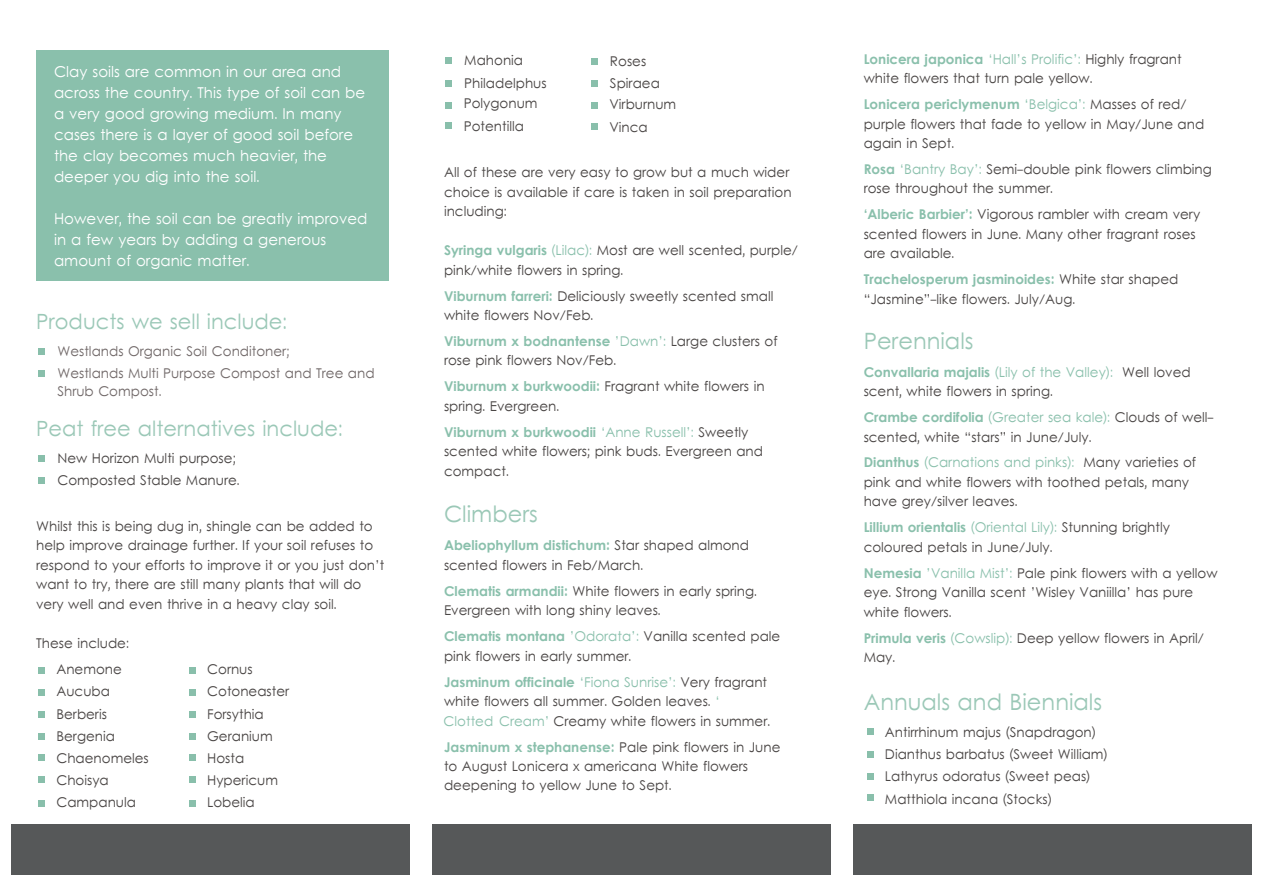
<style>
.page{position:relative;width:1263px;height:893px;background:#fff}
.page>*{position:absolute;margin:0;border:0;box-sizing:border-box;transform-origin:0 0}
.t1{font:22.5px "Levenim";color:#9bc8b7}
.t2{font:21px "Levenim";color:#9bc8b7}
.t3{font:15px/21px "Levenim";color:#fff}
.t4{font:13.5px/19.5px "Levenim";color:#4a4645}
.t5{font:13.5px/22.2px "Levenim";color:#716969}
.s1{font-weight:700;color:#8ac0ac}
.s2{color:#8ac0ac}
</style>
<div class="page">
<div style="left:36px;top:50px;width:353px;height:231px;background:#8ac0ac"></div>
<svg style="left:39px;top:667px;width:6px;height:6px"></svg>
<div style="left:39px;top:689px;width:6px;height:7px;background:#89bfab"></div>
<svg style="left:39px;top:712px;width:6px;height:6px"></svg>
<svg style="left:39px;top:733px;width:6px;height:6px"></svg>
<svg style="left:39px;top:754px;width:6px;height:6px"></svg>
<svg style="left:39px;top:776px;width:6px;height:6px"></svg>
<svg style="left:39px;top:800px;width:6px;height:6px"></svg>
<svg style="left:38px;top:348px;width:6px;height:6px"></svg>
<svg style="left:38px;top:371px;width:6px;height:6px"></svg>
<svg style="left:39px;top:455px;width:6px;height:6px"></svg>
<svg style="left:39px;top:477px;width:6px;height:6px"></svg>
<svg style="left:445px;top:58px;width:6px;height:6px"></svg>
<svg style="left:445px;top:80px;width:6px;height:6px"></svg>
<svg style="left:445px;top:102px;width:6px;height:6px"></svg>
<svg style="left:445px;top:122px;width:6px;height:6px"></svg>
<svg style="left:867px;top:729px;width:6px;height:6px"></svg>
<svg style="left:867px;top:751px;width:6px;height:6px"></svg>
<svg style="left:867px;top:773px;width:6px;height:6px"></svg>
<svg style="left:867px;top:795px;width:6px;height:6px"></svg>
<div style="left:432px;top:824px;width:399px;height:51px;background:#565859"></div>
<div style="left:11px;top:824px;width:398px;height:51px;background:#565859"></div>
<div style="left:853px;top:824px;width:398px;height:51px;background:#565859"></div>
<svg style="left:189px;top:667px;width:6px;height:6px"></svg>
<div style="left:189px;top:689px;width:6px;height:7px;background:#89bfab"></div>
<svg style="left:189px;top:712px;width:6px;height:6px"></svg>
<svg style="left:189px;top:733px;width:6px;height:6px"></svg>
<svg style="left:189px;top:754px;width:6px;height:6px"></svg>
<svg style="left:189px;top:776px;width:6px;height:6px"></svg>
<svg style="left:189px;top:800px;width:6px;height:6px"></svg>
<svg style="left:591px;top:58px;width:6px;height:6px"></svg>
<svg style="left:591px;top:81px;width:6px;height:6px"></svg>
<svg style="left:591px;top:103px;width:6px;height:6px"></svg>
<svg style="left:591px;top:123px;width:6px;height:6px"></svg>
<p class="t3" style="left:54px;top:62px;width:313px">Clay soils are common in our area and across the country. This type of soil can be a very good growing medium. In many cases there is a layer of good soil before the clay becomes much heavier, the deeper you dig into the soil.</p>
<p class="t3" style="left:54px;top:209px;width:315px">However, the soil can be greatly improved in a few years by adding a generous amount of organic matter.</p>
<h2 class="t2" style="left:36px;top:309px;width:253px">Products we sell include:</h2>
<p class="t5" style="left:57px;top:341px;width:319px">Westlands Organic Soil Conditoner;<br>Westlands Multi Purpose Compost and Tree and</p>
<p class="t5" style="left:57px;top:381px;width:106px">Shrub Compost.</p>
<h2 class="t2" style="left:36px;top:417px;width:308px">Peat free alternatives include:</h2>
<p class="t4" style="left:57px;top:448px;width:184px;line-height:22.2px">New Horizon Multi purpose;<br>Composted Stable Manure.</p>
<p class="t4" style="left:36px;top:517px;width:350px">Whilst this is being dug in, shingle can be added to help improve drainage further. If your soil refuses to respond to your efforts to improve it or you just don’t want to try, there are still many plants that will do very well and even thrive in a heavy clay soil.</p>
<p class="t4" style="left:36px;top:634px;width:94px">These include:</p>
<p class="t4" style="left:56px;top:659px;width:94px;line-height:22.2px">Anemone<br>Aucuba<br>Berberis<br>Bergenia<br>Chaenomeles<br>Choisya<br>Campanula</p>
<p class="t4" style="left:207px;top:659px;width:84px;line-height:22.2px">Cornus<br>Cotoneaster<br>Forsythia<br>Geranium<br>Hosta<br>Hypericum<br>Lobelia</p>
<p class="t4" style="left:464px;top:52px;width:60px">Mahonia</p>
<p class="t4" style="left:464px;top:74px;width:85px;line-height:20.4px">Philadelphus<br>Polygonum</p>
<p class="t4" style="left:464px;top:117px;width:62px">Potentilla</p>
<p class="t4" style="left:610px;top:51px;width:51px;line-height:22.6px">Roses<br>Spiraea</p>
<p class="t4" style="left:609px;top:94px;width:68px;line-height:22.6px">Virburnum<br>Vinca</p>
<p class="t4" style="left:444px;top:164px;width:349px">All of these are very easy to grow but a much wider choice is available if care is taken in soil preparation including:</p>
<p class="t4" style="left:444px;top:242px;width:355px"><span class="s1">Syringa vulgaris</span> <span class="s2">(Lilac):</span> Most are well scented, purple/ pink/white flowers in spring.</p>
<p class="t4" style="left:444px;top:287px;width:331px"><span class="s1">Viburnum farreri:</span> Deliciously sweetly scented small white flowers Nov/Feb.</p>
<p class="t4" style="left:444px;top:332px;width:335px"><span class="s1">Viburnum x bodnantense</span> <span class="s2">’Dawn’:</span> Large clusters of rose pink flowers Nov/Feb.</p>
<p class="t4" style="left:444px;top:378px;width:322px"><span class="s1">Viburnum x burkwoodii:</span> Fragrant white flowers in spring. Evergreen.</p>
<p class="t4" style="left:444px;top:423px;width:321px"><span class="s1">Viburnum x burkwoodii</span> <span class="s2">‘Anne Russell’:</span> Sweetly scented white flowers; pink buds. Evergreen and compact.</p>
<h1 class="t1" style="left:444px;top:501px;width:95px">Climbers</h1>
<p class="t4" style="left:444px;top:537px;width:307px"><span class="s1">Abeliophyllum distichum:</span> Star shaped almond scented flowers in Feb/March.</p>
<p class="t4" style="left:444px;top:582px;width:315px"><span class="s1">Clematis armandii:</span> White flowers in early spring.<br>Evergreen with long shiny leaves.</p>
<p class="t4" style="left:444px;top:628px;width:338px"><span class="s1">Clematis montana</span> <span class="s2">’Odorata’:</span> Vanilla scented pale pink flowers in early summer.</p>
<p class="t4" style="left:444px;top:673px;width:328px"><span class="s1">Jasminum officinale</span> <span class="s2">‘Fiona Sunrise’:</span> Very fragrant white flowers all summer. Golden leaves. <span class="s2">‘<br>Clotted Cream’</span> Creamy white flowers in summer.</p>
<p class="t4" style="left:444px;top:738px;width:338px"><span class="s1">Jasminum x stephanense:</span> Pale pink flowers in June to August Lonicera x americana White flowers deepening to yellow June to Sept.</p>
<p class="t4" style="left:864px;top:50px;width:320px"><span class="s1">Lonicera japonica</span> <span class="s2">‘Hall’s Prolific’:</span> Highly fragrant white flowers that turn pale yellow.</p>
<p class="t4" style="left:864px;top:96px;width:342px"><span class="s1">Lonicera periclymenum</span> <span class="s2">‘Belgica’:</span> Masses of red/ purple flowers that fade to yellow in May/June and again in Sept.</p>
<p class="t4" style="left:864px;top:160px;width:350px"><span class="s1">Rosa</span> <span class="s2">‘Bantry Bay’:</span> Semi-double pink flowers climbing rose throughout the summer.</p>
<p class="t4" style="left:864px;top:206px;width:338px"><span class="s1">‘Alberic Barbier’:</span> Vigorous rambler with cream very scented flowers in June. Many other fragrant roses are available.</p>
<p class="t4" style="left:864px;top:271px;width:316px"><span class="s1">Trachelosperum jasminoides:</span> White star shaped “Jasmine”-like flowers. July/Aug.</p>
<h1 class="t1" style="left:864px;top:327px;width:111px">Perennials</h1>
<p class="t4" style="left:864px;top:363px;width:329px"><span class="s1">Convallaria majalis</span> <span class="s2">(Lily of the Valley):</span> Well loved scent, white flowers in spring.</p>
<p class="t4" style="left:864px;top:408px;width:351px"><span class="s1">Crambe cordifolia</span> <span class="s2">(Greater sea kale):</span> Clouds of well&shy;scented, white “stars” in June/July.</p>
<p class="t4" style="left:864px;top:454px;width:334px"><span class="s1">Dianthus</span> <span class="s2">(Carnations and pinks):</span> Many varieties of pink and white flowers with toothed petals, many have grey/silver leaves.</p>
<p class="t4" style="left:864px;top:519px;width:308px"><span class="s1">Lillium orientalis</span> <span class="s2">(Oriental Lily):</span> Stunning brightly coloured petals in June/July.</p>
<p class="t4" style="left:864px;top:564px;width:355px"><span class="s1">Nemesia</span> <span class="s2">’Vanilla Mist’:</span> Pale pink flowers with a yellow eye. Strong Vanilla scent ’Wisley Vaniilla’ has pure white flowers.</p>
<p class="t4" style="left:864px;top:629px;width:342px"><span class="s1">Primula veris</span> <span class="s2">(Cowslip):</span> Deep yellow flowers in April/<br>May.</p>
<h1 class="t1" style="left:864px;top:689px;width:240px">Annuals and Biennials</h1>
<p class="t4" style="left:885px;top:722px;width:224px;line-height:22.2px">Antirrhinum majus (Snapdragon)<br>Dianthus barbatus (Sweet William)<br>Lathyrus odoratus (Sweet peas)<br>Matthiola incana (Stocks)</p>
</div>
